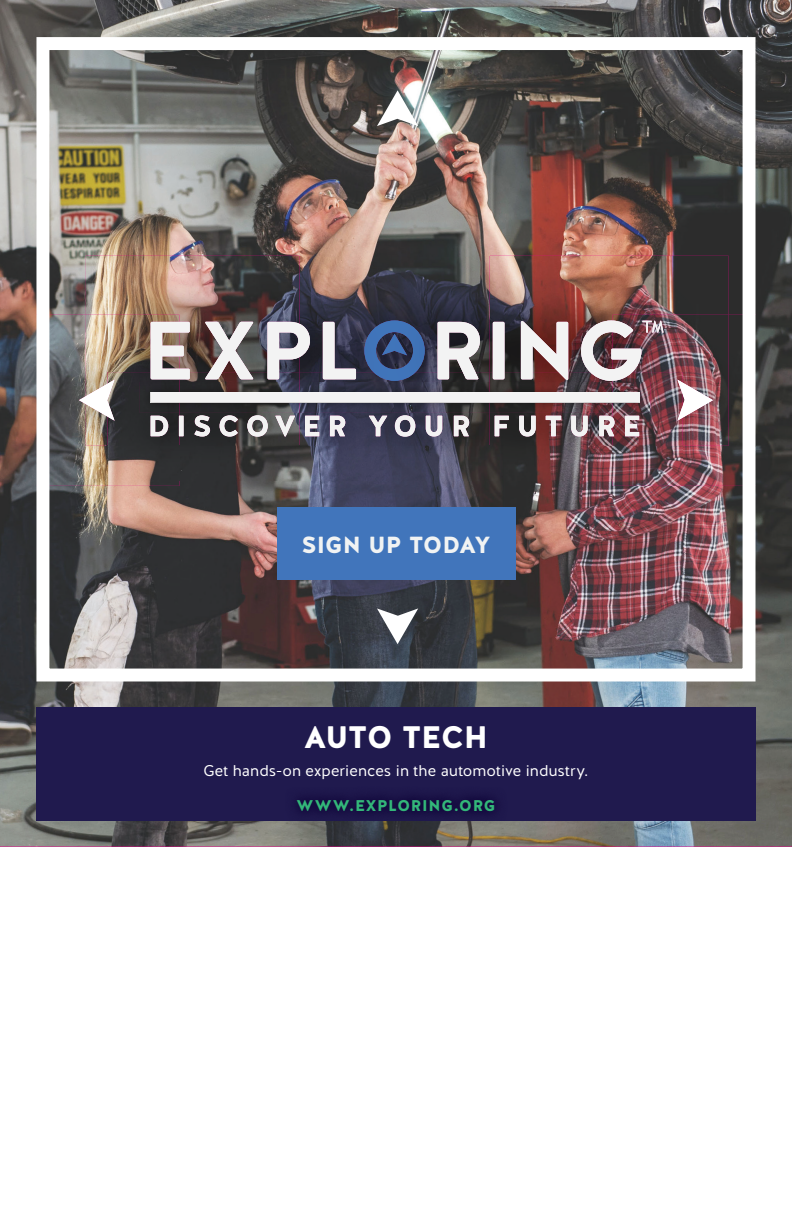
<style>
.page{position:relative;width:792px;height:1224px;background:#fff}
.page>*{position:absolute;margin:0;border:0;box-sizing:border-box;transform-origin:0 0}
.t1{font:900 31.1px "Halis R";letter-spacing:-.015em;color:#fff}
.t2{font:900 23.3px "Halis R";letter-spacing:.005em;color:#f1f3f3}
.t3{font:15.5px "Halis GR";letter-spacing:.005em;color:#fff}
.t4{font:900 15.5px "Halis R";letter-spacing:.05em;color:#33b779}
</style>
<div class="page">
<img style="left:0;top:0;width:792px;height:847px">
<div style="left:36px;top:708px;width:720px;height:113px;background:#201a4e"></div>
<img style="left:285px;top:797px;width:222px;height:27px">
<svg style="left:377px;top:90px;width:41px;height:36px"></svg>
<svg style="left:377px;top:608px;width:41px;height:36px"></svg>
<img style="left:50px;top:315px;width:129px;height:171px">
<img style="left:613px;top:315px;width:129px;height:171px">
<img style="left:107px;top:446px;width:576px;height:34px">
<img style="left:86px;top:256px;width:643px;height:116px">
<img style="left:613px;top:315px;width:116px;height:131px">
<svg style="left:683px;top:380px;width:30px;height:41px"></svg>
<img style="left:683px;top:383px;width:30px;height:35px">
<img style="left:86px;top:315px;width:93px;height:65px">
<svg style="left:79px;top:380px;width:28px;height:41px"></svg>
<img style="left:86px;top:417px;width:21px;height:29px">
<img style="left:86px;top:384px;width:21px;height:33px">
<img style="left:490px;top:372px;width:123px;height:41px">
<img style="left:179px;top:372px;width:311px;height:10px">
<img style="left:179px;top:413px;width:434px;height:33px">
<img style="left:107px;top:372px;width:72px;height:74px">
<img style="left:107px;top:380px;width:8px;height:41px">
<img style="left:613px;top:372px;width:70px;height:74px">
<img style="left:677px;top:380px;width:6px;height:41px">
<img style="left:300px;top:413px;width:190px;height:33px">
<svg style="left:151px;top:415px;width:488px;height:22px"></svg>
<img style="left:305px;top:415px;width:164px;height:22px">
<img style="left:364px;top:320px;width:61px;height:61px">
<img style="left:382px;top:334px;width:25px;height:21px">
<svg style="left:151px;top:322px;width:39px;height:57px"></svg>
<svg style="left:205px;top:322px;width:48px;height:57px"></svg>
<svg style="left:267px;top:322px;width:43px;height:57px"></svg>
<svg style="left:323px;top:322px;width:33px;height:57px"></svg>
<svg style="left:438px;top:322px;width:42px;height:57px"></svg>
<div style="left:493px;top:322px;width:11px;height:57px;background:#f3f3f3"></div>
<svg style="left:521px;top:321px;width:47px;height:59px"></svg>
<img style="left:579px;top:321px;width:85px;height:62px">
<img style="left:613px;top:382px;width:37px;height:31px">
<img style="left:140px;top:382px;width:350px;height:31px">
<div style="left:151px;top:393px;width:488px;height:9px;background:#f3f3f3"></div>
<div style="left:36px;top:37px;width:720px;height:645px;border:13px solid #fff"></div>
<div style="left:277px;top:508px;width:238px;height:72px;background:#4175bb"></div>
<h2 class="t2" style="left:301px;top:530px;width:191px">SIGN UP TODAY</h2>
<h1 class="t1" style="left:304px;top:717px;width:186px">AUTO TECH</h1>
<p class="t3" style="left:204px;top:761px;width:386px">Get hands-on experiences in the automotive industry.</p>
<p class="t4" style="left:297px;top:796px;width:200px">WWW.EXPLORING.ORG</p>
</div>
